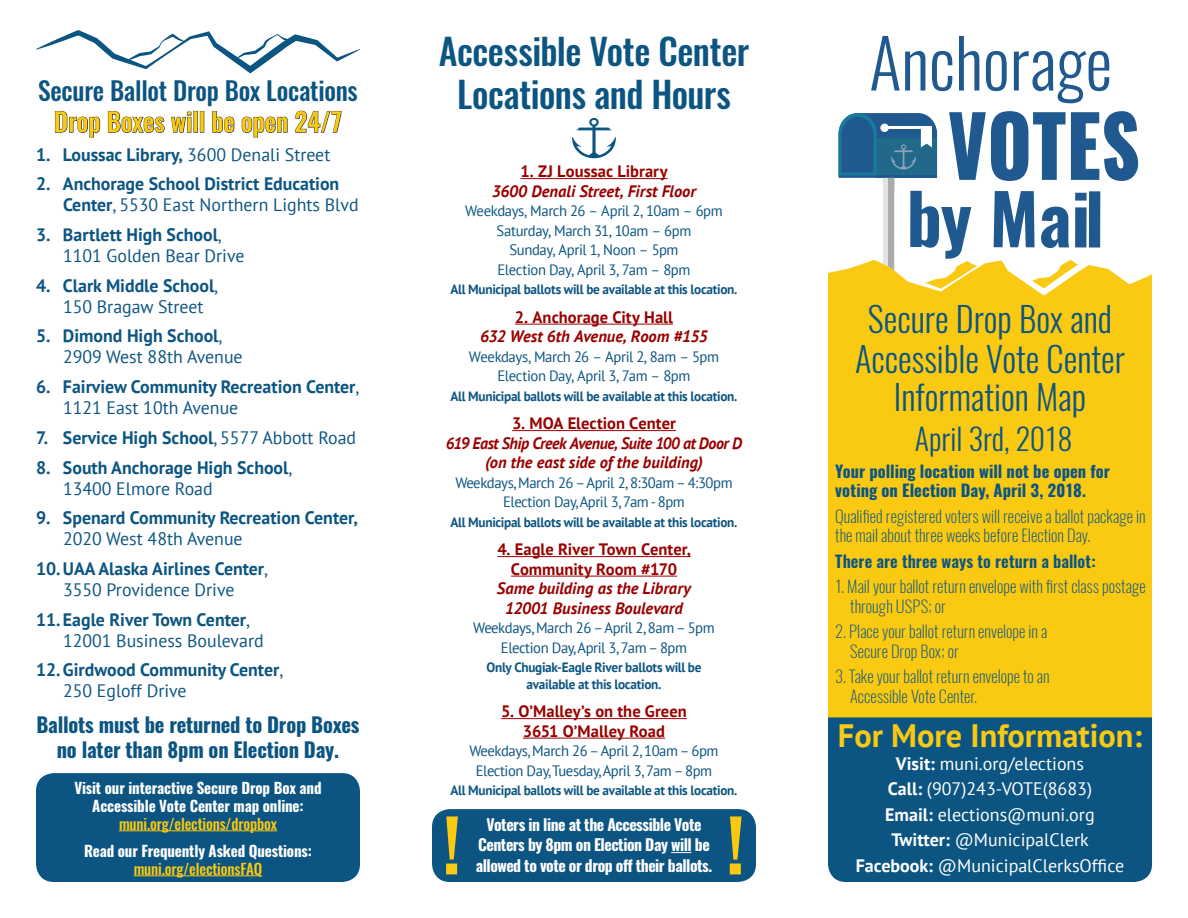
<style>
.page{position:relative;width:1188px;height:918px;background:#fff}
.page>*{position:absolute;margin:0;border:0;box-sizing:border-box;transform-origin:0 0}
.t1{font:700 71.7px "Oswald";color:#fac911}
.t2{font:700 69.3px "Oswald";letter-spacing:-.01em;color:#1f598f}
.t3{font:500 36px/43.2px "Oswald";letter-spacing:-.015em;color:#0c5582;text-align:center}
.t4{font:300 34.5px/40.5px "Oswald";color:#0c5582;text-align:center}
.BodyText{font:700 32.4px "PT Sans";color:#fac911}
.t5{font:300 30px "Oswald";color:#0c5582}
.t6{font:500 25.5px "Oswald";letter-spacing:-.01em;color:#0c5582}
.t7{font:500 25.5px "Oswald";color:#fac911}
.t8{font:700 20.55px/24.6px "Oswald";letter-spacing:-.01em;color:#0c5582;text-align:center}
.BodyBullets{font:700 18px/21px "PT Sans";color:#0c5582}
.BodyText-2{font:18px "PT Sans";color:#fff}
.BodyBullets-2{font:18px/21px "PT Sans";color:#0c5582}
.BodyText-3{font:200 16.5px/19.5px "Oswald";letter-spacing:.005em;color:#0c5582}
.BodyBullets-3{font:italic 700 16.5px/19.5px "PT Sans";color:#900;text-align:center}
.BodyBullets-4{font:italic 700 16.5px/19.5px "PT Sans";letter-spacing:-.025em;color:#900;text-align:center}
.BodyText-4{font:700 16.5px/19.5px "Oswald";color:#0c5582}
.BodyBullets-5{font:700 16.5px/19.5px "PT Sans";letter-spacing:.005em;color:#900;text-align:center}
.BodyText-5{font:600 16.5px "Oswald";letter-spacing:.005em;color:#0c5582}
.t9{font:700 15.75px/20.5px "Oswald";letter-spacing:-.03em;color:#fff;text-align:center}
.BodyBullets-6{font:15px/19.5px "PT Sans";letter-spacing:-.03em;color:#0c5582;text-align:center}
.t10{font:700 15px/18px "Oswald";letter-spacing:-.01em;color:#fff;text-align:center}
.BodyBullets-7{font:700 13.5px/16.5px "PT Sans";letter-spacing:-.02em;color:#0c5582;text-align:center}
.s1{font-weight:400}
.s2{font-weight:700}
.s3{font-weight:500;color:#fac911}
.s4{font-style:normal}
</style>
<div class="page">
<div style="left:432px;top:809px;width:324px;height:73px;background:#0c5582;border-radius:18px"></div>
<svg style="left:871px;top:36px;width:54px;height:55px"></svg>
<svg style="left:932px;top:51px;width:20px;height:40px"></svg>
<svg style="left:959px;top:36px;width:20px;height:55px"></svg>
<svg style="left:986px;top:51px;width:21px;height:40px"></svg>
<svg style="left:1014px;top:51px;width:95px;height:52px"></svg>
<div style="left:828px;top:296px;width:324px;height:421px;background:#fac911"></div>
<svg style="left:36px;top:30px;width:324px;height:43px"></svg>
<svg style="left:55px;top:111px;width:45px;height:26px"></svg>
<svg style="left:108px;top:111px;width:57px;height:22px"></svg>
<svg style="left:171px;top:112px;width:20px;height:21px"></svg>
<div style="left:187px;top:117px;width:4px;height:15px;border:1px solid #231f20"></div>
<div style="left:194px;top:111px;width:4px;height:21px;border:1px solid #231f20"></div>
<div style="left:200px;top:111px;width:4px;height:21px;border:1px solid #231f20"></div>
<svg style="left:212px;top:111px;width:22px;height:22px"></svg>
<svg style="left:242px;top:117px;width:46px;height:20px"></svg>
<svg style="left:295px;top:111px;width:46px;height:22px"></svg>
<div style="left:36px;top:773px;width:324px;height:109px;background:#0c5582;border-radius:18px"></div>
<div style="left:828px;top:717px;width:324px;height:165px;background:#0c5582"></div>
<hr style="left:119px;top:830px;width:158px;height:1px;background:#fac911">
<hr style="left:134px;top:875px;width:128px;height:1px;background:#fac911">
<svg style="left:671px;top:852px;width:20px;height:1px"></svg>
<hr style="left:520px;top:178px;width:148px;height:1px;background:#900">
<hr style="left:515px;top:324px;width:158px;height:1px;background:#900">
<hr style="left:512px;top:430px;width:164px;height:1px;background:#900">
<hr style="left:497px;top:556px;width:194px;height:1px;background:#900">
<hr style="left:511px;top:576px;width:166px;height:1px;background:#900">
<hr style="left:501px;top:718px;width:186px;height:1px;background:#900">
<hr style="left:523px;top:738px;width:142px;height:1px;background:#900">
<svg style="left:572px;top:118px;width:44px;height:40px"></svg>
<svg style="left:828px;top:111px;width:324px;height:185px"></svg>
<p class="t6" style="left:38px;top:78px;width:321px">Secure Ballot Drop Box Locations</p>
<p class="t7" style="left:54px;top:108px;width:290px">Drop Boxes will be open 24/7</p>
<p class="BodyBullets" style="left:36px;top:143px;width:296px">1. Loussac Library, <span class="s1">3600 Denali Street</span></p>
<p class="BodyBullets" style="left:63px;top:173px;width:297px;text-indent:-27px">2. Anchorage School District Education<br>Center<span class="s1">, 5530 East Northern Lights Blvd</span></p>
<p class="BodyBullets" style="left:63px;top:224px;width:183px;text-indent:-27px">3. Bartlett High School<span class="s1">,<br>1101 Golden Bear Drive</span></p>
<p class="BodyBullets" style="left:63px;top:275px;width:156px;text-indent:-27px">4. Clark Middle School<span class="s1">,<br>150 Bragaw Street</span></p>
<p class="BodyBullets-2" style="left:63px;top:325px;width:181px;text-indent:-27px"><span class="s2">5. Dimond High School</span>,<br>2909 West 88th Avenue</p>
<p class="BodyBullets" style="left:63px;top:376px;width:298px;text-indent:-27px">6. Fairview Community Recreation Center<span class="s1">,<br>1121 East 10th Avenue</span></p>
<p class="BodyBullets" style="left:36px;top:427px;width:322px">7. Service High School<span class="s1">, 5577 Abbott Road</span></p>
<p class="BodyBullets" style="left:63px;top:456px;width:230px;text-indent:-27px">8. South Anchorage High School<span class="s1">,<br>13400 Elmore Road</span></p>
<p class="BodyBullets" style="left:63px;top:507px;width:296px;text-indent:-27px">9. Spenard Community Recreation Center,<br><span class="s1">2020 West 48th Avenue</span></p>
<p class="BodyBullets" style="left:36px;top:558px;width:233px;text-align:center">10.UAA Alaska Airlines Center<span class="s1">,<br>3550 Providence Drive</span></p>
<p class="BodyBullets" style="left:63px;top:608px;width:202px;text-indent:-27px">11. Eagle River Town Center<span class="s1">,<br>12001 Business Boulevard</span></p>
<p class="BodyBullets" style="left:63px;top:659px;width:221px;text-indent:-27px">12.Girdwood Community Center<span class="s1">,<br>250 Egloff Drive</span></p>
<p class="t8" style="left:36px;top:714px;width:325px">Ballots must be returned to Drop Boxes no later than 8pm on Election Day.</p>
<p class="t10" style="left:74px;top:780px;width:249px">Visit our interactive Secure Drop Box and<br>Accessible Vote Center map online: <span class="s3">muni.org/elections/dropbox</span></p>
<p class="t10" style="left:84px;top:843px;width:229px">Read our Frequently Asked Questions: <span class="s3">muni.org/electionsFAQ</span></p>
<p class="t3" style="left:439px;top:32px;width:312px">Accessible Vote Center<br>Locations and Hours</p>
<p class="BodyBullets-3" style="left:492px;top:161px;width:206px"><span class="s4">1. ZJ Loussac Library<br></span>3600 Denali Street, First Floor</p>
<p class="BodyBullets-6" style="left:465px;top:201px;width:259px">Weekdays, March 26 – April 2, 10am – 6pm<br>Saturday, March 31, 10am – 6pm<br>Sunday, April 1, Noon – 5pm<br>Election Day, April 3, 7am – 8pm</p>
<p class="BodyBullets-7" style="left:450px;top:281px;width:289px">All Municipal ballots will be available at this location.</p>
<p class="BodyBullets-3" style="left:480px;top:307px;width:229px"><span class="s4">2. Anchorage City Hall<br></span>632 West 6th Avenue, Room #155</p>
<p class="BodyBullets-6" style="left:469px;top:347px;width:252px">Weekdays, March 26 – April 2, 8am – 5pm<br>Election Day, April 3, 7am – 8pm</p>
<p class="BodyBullets-7" style="left:450px;top:388px;width:289px">All Municipal ballots will be available at this location.</p>
<p class="BodyBullets-4" style="left:446px;top:413px;width:298px"><span class="s4">3. MOA Election Center<br></span>619 East Ship Creek Avenue, Suite 100 at Door D (on the east side of the building)</p>
<p class="BodyBullets-6" style="left:455px;top:473px;width:279px">Weekdays, March 26 – April 2, 8:30am – 4:30pm<br>Election Day, April 3, 7am - 8pm</p>
<p class="BodyBullets-7" style="left:450px;top:514px;width:289px">All Municipal ballots will be available at this location.</p>
<p class="BodyBullets-3" style="left:497px;top:539px;width:196px"><span class="s4">4. Eagle River Town Center,<br>Community Room #170<br></span>Same building as the Library<br>12001 Business Boulevard</p>
<p class="BodyBullets-6" style="left:473px;top:618px;width:243px">Weekdays, March 26 – April 2, 8am – 5pm<br>Election Day, April 3, 7am – 8pm</p>
<p class="BodyBullets-7" style="left:486px;top:659px;width:217px">Only Chugiak-Eagle River ballots will be available at this location.</p>
<p class="BodyBullets-5" style="left:501px;top:701px;width:187px">5. O’Malley’s on the Green<br>3651 O’Malley Road</p>
<p class="BodyBullets-6" style="left:469px;top:741px;width:251px">Weekdays, March 26 – April 2, 10am – 6pm<br>Election Day, Tuesday, April 3, 7am – 8pm</p>
<p class="BodyBullets-7" style="left:450px;top:782px;width:289px">All Municipal ballots will be available at this location.</p>
<p class="t1" style="left:443px;top:808px;width:20px">!</p>
<p class="t1" style="left:726px;top:808px;width:20px">!</p>
<p class="t9" style="left:476px;top:815px;width:238px">Voters in line at the Accessible Vote<br>Centers by 8pm on Election Day will be allowed to vote or drop off their ballots.</p>
<h2 class="t2" style="left:907px;top:183px;width:199px">by Mail</h2>
<p class="t4" style="left:855px;top:295px;width:271px">Secure Drop Box and<br>Accessible Vote Center</p>
<p class="t4" style="left:894px;top:373px;width:194px">Information Map</p>
<p class="t5" style="left:915px;top:412px;width:159px">April 3rd, 2018</p>
<p class="BodyText-4" style="left:835px;top:462px;width:276px">Your polling location will not be open for voting on Election Day, April 3, 2018.</p>
<p class="BodyText-3" style="left:835px;top:504px;width:312px">Qualified registered voters will receive a ballot package in the mail about three weeks before Election Day.</p>
<p class="BodyText-5" style="left:835px;top:552px;width:262px">There are three ways to return a ballot:</p>
<p class="BodyText-3" style="left:850px;top:575px;width:297px;text-indent:-15px">1. Mail your ballot return envelope with first class postage through USPS; or</p>
<p class="BodyText-3" style="left:850px;top:620px;width:199px;text-indent:-15px">2. Place your ballot return envelope in a<br>Secure Drop Box; or</p>
<p class="BodyText-3" style="left:850px;top:665px;width:201px;text-indent:-15px">3. Take your ballot return envelope to an<br>Accessible Vote Center.</p>
<p class="BodyText" style="left:838px;top:714px;width:306px">For More Information:</p>
<p class="BodyText-2" style="left:896px;top:752px;width:190px"><span class="s2">Visit:</span> muni.org/elections</p>
<p class="BodyText-2" style="left:888px;top:777px;width:206px"><span class="s2">Call:</span> (907)243-VOTE(8683)</p>
<p class="BodyText-2" style="left:885px;top:803px;width:211px"><span class="s2">Email:</span> elections@muni.org</p>
<p class="BodyText-2" style="left:892px;top:828px;width:199px"><span class="s2">Twitter:</span> @MunicipalClerk</p>
<p class="BodyText-2" style="left:856px;top:854px;width:270px"><span class="s2">Facebook:</span> @MunicipalClerksOffice</p>
</div>
